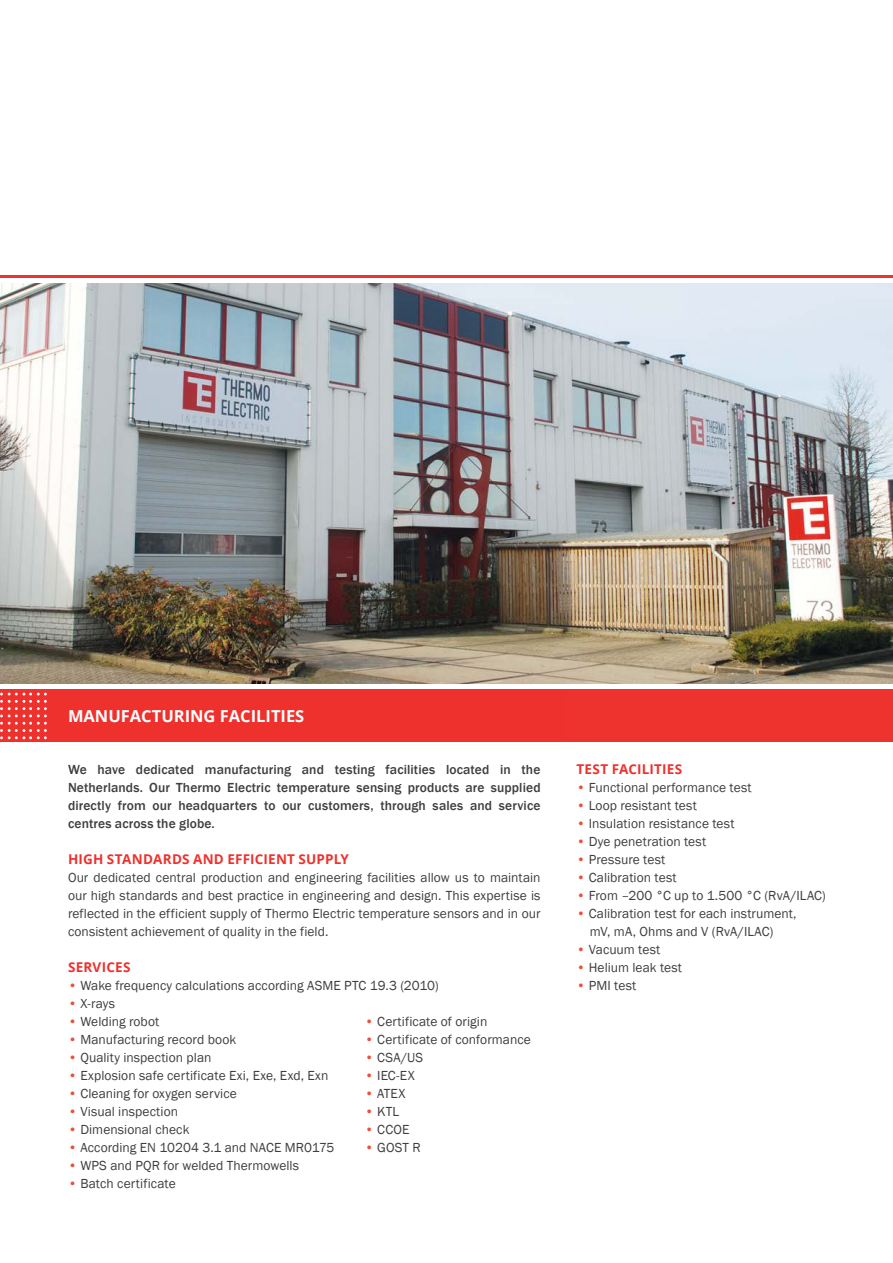
<style>
.page{position:relative;width:893px;height:1263px;background:#fff}
.page>*{position:absolute;margin:0;border:0;box-sizing:border-box;transform-origin:0 0}
.t1{font:700 16.5px "Open Sans";color:#fff}
.Platte_tekst{font:13.5px/18px "Franklin Gothic";letter-spacing:.005em;color:#3e3e3f;text-align:justify}
.Platte_tekst-2{font:500 13.5px/18px "Franklin Gothic";letter-spacing:.01em;color:#3e3e3f;text-align:justify}
.Kopje_producten{font:700 13.5px "Open Sans";letter-spacing:.015em;color:#ee312d}
.s1{color:#ef4e3a}
</style>
<div class="page">
<hr style="left:0;top:275px;width:893px;height:3px;background:#ee322e">
<img style="left:0;top:283px;width:893px;height:401px">
<div style="left:0;top:690px;width:893px;height:52px;background:#ee322e"></div>
<svg style="left:0;top:693px;width:47px;height:46px"></svg>
<p class="t1" style="left:68px;top:705px;width:238px">MANUFACTURING FACILITIES</p>
<p class="Platte_tekst-2" style="left:68px;top:761px;width:474px">We have dedicated manufacturing and testing facilities located in the Netherlands. Our Thermo Electric temperature sensing products are supplied directly from our headquarters to our customers, through sales and service centres across the globe.</p>
<p class="Kopje_producten" style="left:68px;top:850px;width:282px">HIGH STANDARDS AND EFFICIENT SUPPLY</p>
<p class="Platte_tekst" style="left:68px;top:869px;width:474px">Our dedicated central production and engineering facilities allow us to maintain our high standards and best practice in engineering and design. This expertise is reflected in the efficient supply of Thermo Electric temperature sensors and in our consistent achievement of quality in the field.</p>
<p class="Kopje_producten" style="left:68px;top:958px;width:64px">SERVICES</p>
<p class="Platte_tekst" style="left:68px;top:977px;width:372px"><span class="s1">•</span> Wake frequency calculations according ASME PTC 19.3 (2010)</p>
<p class="Platte_tekst" style="left:68px;top:995px;width:48px"><span class="s1">•</span> X-rays</p>
<p class="Platte_tekst" style="left:68px;top:1013px;width:93px"><span class="s1">•</span> Welding robot</p>
<p class="Platte_tekst" style="left:68px;top:1031px;width:170px"><span class="s1">•</span> Manufacturing record book</p>
<p class="Platte_tekst" style="left:68px;top:1049px;width:145px"><span class="s1">•</span> Quality inspection plan</p>
<p class="Platte_tekst" style="left:68px;top:1067px;width:262px"><span class="s1">•</span> Explosion safe certificate Exi, Exe, Exd, Exn</p>
<p class="Platte_tekst" style="left:68px;top:1085px;width:170px"><span class="s1">•</span> Cleaning for oxygen service</p>
<p class="Platte_tekst" style="left:68px;top:1103px;width:112px"><span class="s1">•</span> Visual inspection</p>
<p class="Platte_tekst" style="left:68px;top:1121px;width:123px"><span class="s1">•</span> Dimensional check</p>
<p class="Platte_tekst" style="left:68px;top:1139px;width:268px"><span class="s1">•</span> According EN 10204 3.1 and NACE MR0175</p>
<p class="Platte_tekst" style="left:68px;top:1157px;width:232px"><span class="s1">•</span> WPS and PQR for welded Thermowells</p>
<p class="Platte_tekst" style="left:68px;top:1175px;width:109px"><span class="s1">•</span> Batch certificate</p>
<p class="Platte_tekst" style="left:365px;top:1013px;width:124px"><span class="s1">•</span> Certificate of origin</p>
<p class="Platte_tekst" style="left:365px;top:1031px;width:168px"><span class="s1">•</span> Certificate of conformance</p>
<p class="Platte_tekst" style="left:365px;top:1049px;width:60px"><span class="s1">•</span> CSA/US</p>
<p class="Platte_tekst" style="left:365px;top:1067px;width:51px"><span class="s1">•</span> IEC-EX</p>
<p class="Platte_tekst" style="left:365px;top:1085px;width:42px"><span class="s1">•</span> ATEX</p>
<p class="Platte_tekst" style="left:365px;top:1103px;width:36px"><span class="s1">•</span> KTL</p>
<p class="Platte_tekst" style="left:365px;top:1121px;width:46px"><span class="s1">•</span> CCOE</p>
<p class="Platte_tekst" style="left:365px;top:1139px;width:57px"><span class="s1">•</span> GOST R</p>
<p class="Kopje_producten" style="left:576px;top:759px;width:107px">TEST FACILITIES</p>
<p class="Platte_tekst" style="left:576px;top:779px;width:177px"><span class="s1">•</span> Functional performance test</p>
<p class="Platte_tekst" style="left:576px;top:797px;width:122px"><span class="s1">•</span> Loop resistant test</p>
<p class="Platte_tekst" style="left:576px;top:815px;width:160px"><span class="s1">•</span> Insulation resistance test</p>
<p class="Platte_tekst" style="left:576px;top:833px;width:131px"><span class="s1">•</span> Dye penetration test</p>
<p class="Platte_tekst" style="left:576px;top:851px;width:90px"><span class="s1">•</span> Pressure test</p>
<p class="Platte_tekst" style="left:576px;top:869px;width:102px"><span class="s1">•</span> Calibration test</p>
<p class="Platte_tekst" style="left:576px;top:887px;width:251px"><span class="s1">•</span> From –200 °C up to 1.500 °C (RvA/ILAC)</p>
<p class="Platte_tekst" style="left:576px;top:905px;width:222px"><span class="s1">•</span> Calibration test for each instrument,</p>
<p class="Platte_tekst" style="left:590px;top:923px;width:185px">mV, mA, Ohms and V (RvA/ILAC)</p>
<p class="Platte_tekst" style="left:576px;top:941px;width:85px"><span class="s1">•</span> Vacuum test</p>
<p class="Platte_tekst" style="left:576px;top:959px;width:107px"><span class="s1">•</span> Helium leak test</p>
<p class="Platte_tekst" style="left:576px;top:977px;width:61px"><span class="s1">•</span> PMI test</p>
</div>
